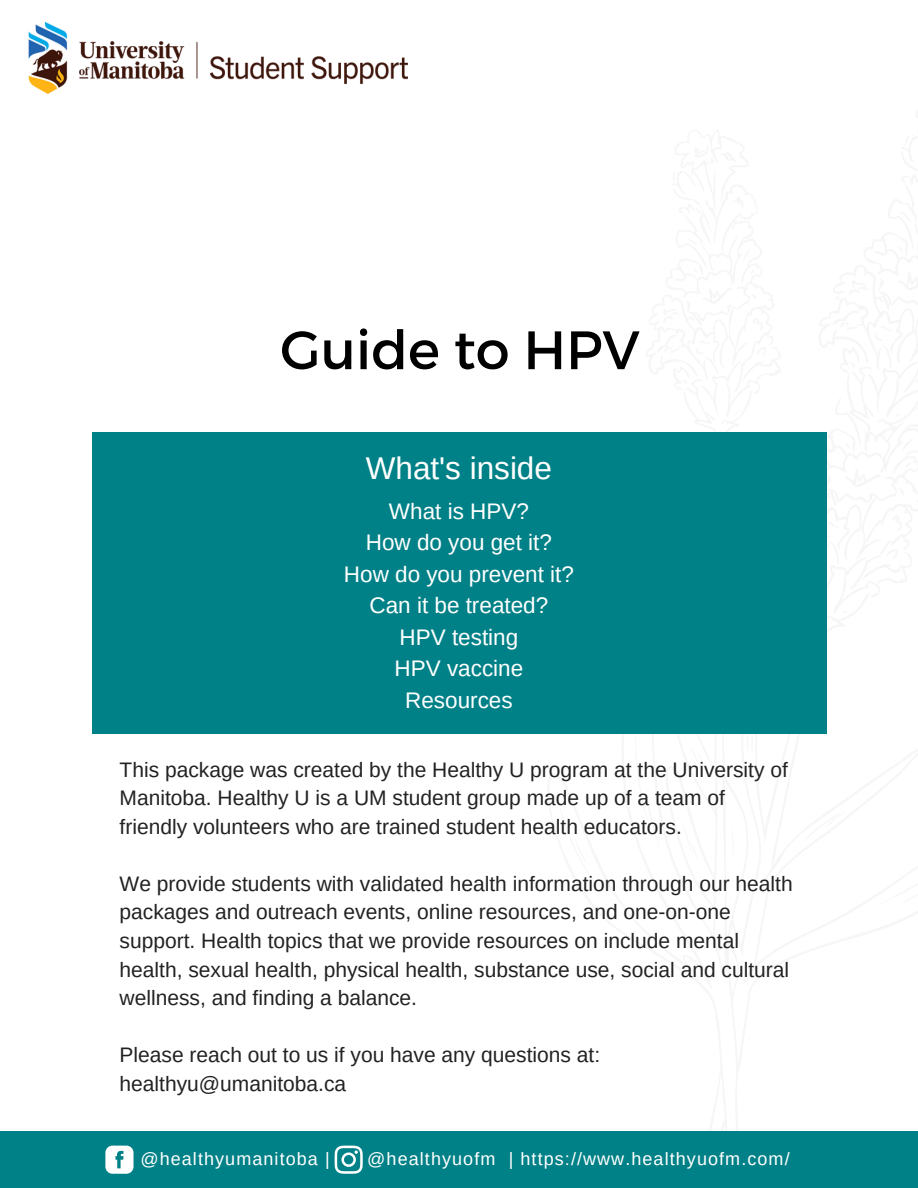
<style>
.page{position:relative;width:918px;height:1188px;background:#fff}
.page>*{position:absolute;margin:0;border:0;box-sizing:border-box;transform-origin:0 0}
.t1{font:54px "Montserrat";color:#000}
.t2{font:31.5px "Arimo";color:#fff}
.t3{font:22.5px/31.5px "Arimo";color:#fff;text-align:center}
.t4{font:21px/28.5px "Arimo";color:#222}
.t5{font:18px "Arimo";letter-spacing:-.225em;color:#fff}
.t6{font:18px "Arimo";letter-spacing:-.16em;color:#fff}
</style>
<div class="page">
<div style="left:92px;top:432px;width:734px;height:302px;background:#008187"></div>
<img style="left:28px;top:22px;width:380px;height:73px">
<div style="left:0;top:1131px;width:918px;height:57px;background:#008187"></div>
<svg style="left:105px;top:1145px;width:29px;height:29px"></svg>
<svg style="left:335px;top:1146px;width:28px;height:28px"></svg>
<h1 class="t1" style="left:280px;top:315px;width:361px">Guide to HPV</h1>
<h2 class="t2" style="left:366px;top:451px;width:188px">What's inside</h2>
<p class="t3" style="left:344px;top:495px;width:231px">What is HPV?<br>How do you get it?<br>How do you prevent it?<br>Can it be treated?<br>HPV testing<br>HPV vaccine<br>Resources</p>
<p class="t4" style="left:120px;top:755px;width:670px">This package was created by the Healthy U program at the University of<br>Manitoba. Healthy U is a UM student group made up of a team of friendly volunteers who are trained student health educators.</p>
<p class="t4" style="left:120px;top:869px;width:675px">We provide students with validated health information through our health packages and outreach events, online resources, and one-on-one support. Health topics that we provide resources on include mental health, sexual health, physical health, substance use, social and cultural wellness, and finding a balance.</p>
<p class="t4" style="left:120px;top:1041px;width:482px">Please reach out to us if you have any questions at: healthyu@umanitoba.ca</p>
<p class="t6" style="left:136px;top:1149px;width:195px">@@hheeaal ltthhyyuummaanni ittoobbaa ||</p>
<p class="t5" style="left:363px;top:1149px;width:442px">@@hheeaal ltthhyyuuooffmm || h tht pt tsp:s/ /:w/ / w w .wh.ehaelat hl tyhuyoufomf m. c.ocmo m/ /</p>
</div>
